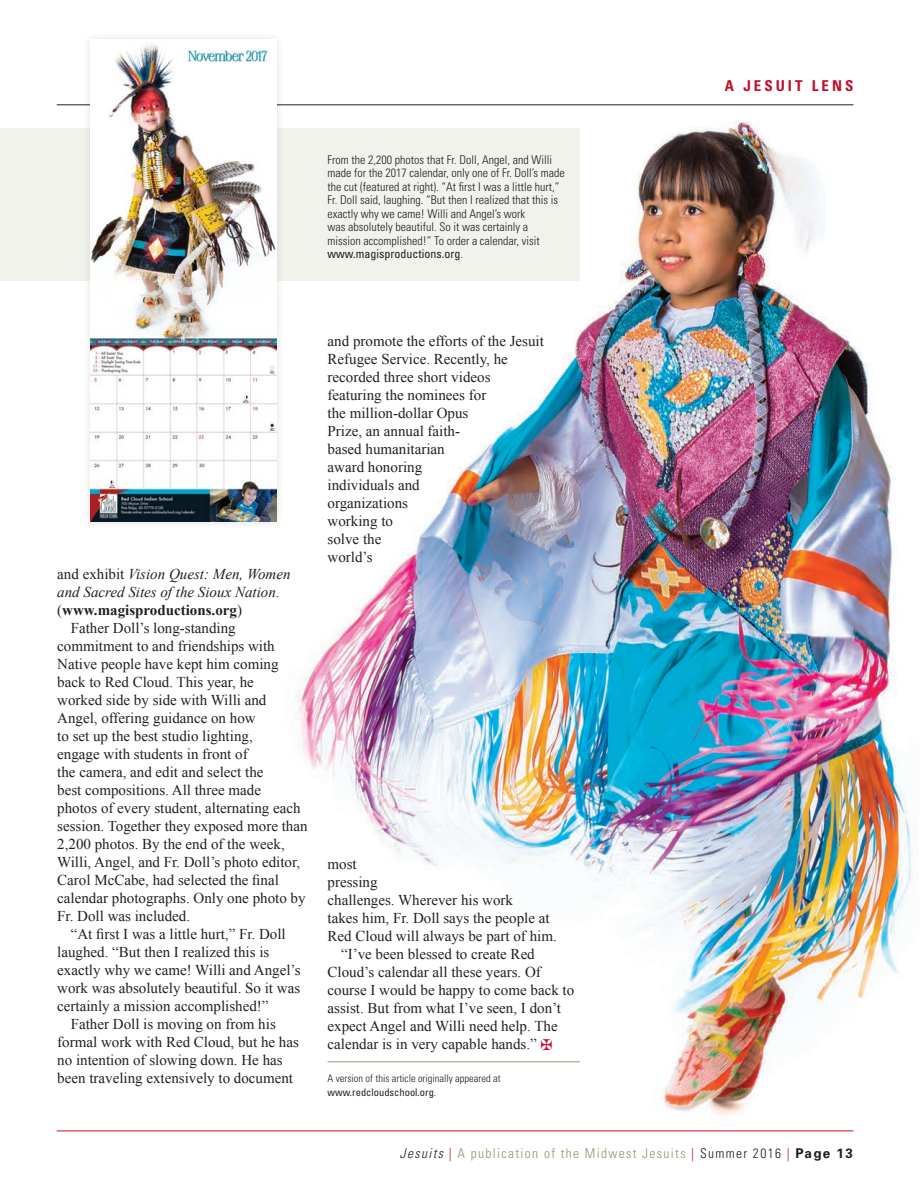
<style>
.page{position:relative;width:921px;height:1199px;background:#fff}
.page>*{position:absolute;margin:0;border:0;box-sizing:border-box;transform-origin:0 0}
.Body_Text{font:15px/18px "Times New Roman";color:#231f20}
.Body_Text-2{font:italic 15px/18px "Times New Roman";color:#231f20}
.t1{font:700 condensed 15px "Univers";letter-spacing:.2em;color:#c3102f}
.t2{font:300 condensed 13.5px "Univers";letter-spacing:.1em;color:#98946f}
.t3{font:300 condensed 12px/13.5px "Univers";color:#231f20}
.Footnote{font:300 condensed 10.5px/13.5px "Univers";color:#231f20}
.s1{font-weight:400}
.s2{font-style:normal}
.s3{font-weight:700;font-style:normal}
.s4{font-style:italic;color:#231f20}
.s5{color:#c3102f}
.s6{color:#231f20}
.s7{font-weight:700;font-stretch:normal;color:#231f20}
</style>
<div class="page">
<img style="left:264px;top:104px;width:652px;height:1028px">
<div style="left:0;top:128px;width:580px;height:152px;background:#f1f2ec"></div>
<hr style="left:57px;top:105px;width:796px;height:1px;background:#231f20">
<hr style="left:57px;top:1130px;width:796px;height:1px;background:#c3102f">
<div style="left:82px;top:31px;width:203px;height:499px;background:#231f20;opacity:.15"></div>
<img style="left:90px;top:40px;width:186px;height:481px">
<hr style="left:327px;top:1061px;width:252px;height:1px;background:#98946f">
<svg style="left:541px;top:1038px;width:11px;height:11px"></svg>
<p class="t3" style="left:327px;top:153px;width:239px">From the 2,200 photos that Fr. Doll, Angel, and Willi made for the 2017 calendar, only one of Fr. Doll’s made the cut (featured at right). “At first I was a little hurt,” Fr. Doll said, laughing. “But then I realized that this is</p>
<p class="t3" style="left:327px;top:207px;width:214px">exactly why we came! Willi and Angel’s work was absolutely beautiful. So it was certainly a mission accomplished!” To order a calendar, visit <span class="s1">www.magisproductions.org</span>.</p>
<p class="t1" style="left:725px;top:77px;width:130px">A JESUIT LENS</p>
<p class="Body_Text-2" style="left:57px;top:564px;width:235px"><span class="s2">and exhibit</span> Vision Quest: Men, Women and Sacred Sites of the Sioux Nation<span class="s2">. (</span><span class="s3">www.magisproductions.org</span><span class="s2">)</span></p>
<p class="Body_Text" style="left:57px;top:619px;width:252px;text-indent:14px">Father Doll’s long-standing commitment to and friendships with Native people have kept him coming back to Red Cloud. This year, he<br>worked side by side with Willi and Angel, offering guidance on how<br>to set up the best studio lighting,<br>engage with students in front of<br>the camera, and edit and select the<br>best compositions. All three made<br>photos of every student, alternating each session. Together they exposed more than 2,200 photos. By the end of the week, Willi, Angel, and Fr. Doll’s photo editor, Carol McCabe, had selected the final calendar photographs. Only one photo by Fr. Doll was included.</p>
<p class="Body_Text" style="left:57px;top:925px;width:245px;text-indent:14px">“At first I was a little hurt,” Fr. Doll laughed. “But then I realized this is exactly why we came! Willi and Angel’s work was absolutely beautiful. So it was certainly a mission accomplished!”</p>
<p class="Body_Text" style="left:57px;top:1015px;width:243px;text-indent:14px">Father Doll is moving on from his formal work with Red Cloud, but he has no intention of slowing down. He has been traveling extensively to document</p>
<p class="Body_Text" style="left:327px;top:332px;width:218px">and promote the efforts of the Jesuit<br>Refugee Service. Recently, he recorded three short videos featuring the nominees for<br>the million-dollar Opus<br>Prize, an annual faith-<br>based humanitarian<br>award honoring<br>individuals and<br>organizations<br>working to<br>solve the<br>world’s</p>
<p class="Body_Text" style="left:327px;top:854px;width:231px">most<br>pressing<br>challenges. Wherever his work<br>takes him, Fr. Doll says the people at<br>Red Cloud will always be part of him.</p>
<p class="Body_Text" style="left:327px;top:944px;width:248px;text-indent:14px">“I’ve been blessed to create Red Cloud’s calendar all these years. Of course I would be happy to come back to assist. But from what I’ve seen, I don’t expect Angel and Willi need help. The calendar is in very capable hands.”</p>
<p class="Footnote" style="left:327px;top:1071px;width:175px">A version of this article originally appeared at <span class="s1">www.redcloudschool.org</span>.</p>
<p class="t2" style="left:400px;top:1145px;width:454px"><span class="s4">Jesuits</span> <span class="s5">|</span> A publication of the Midwest Jesuits <span class="s5">|</span> <span class="s6">Summer 2016</span> <span class="s5">|</span> <span class="s7">Page 13</span></p>
</div>
